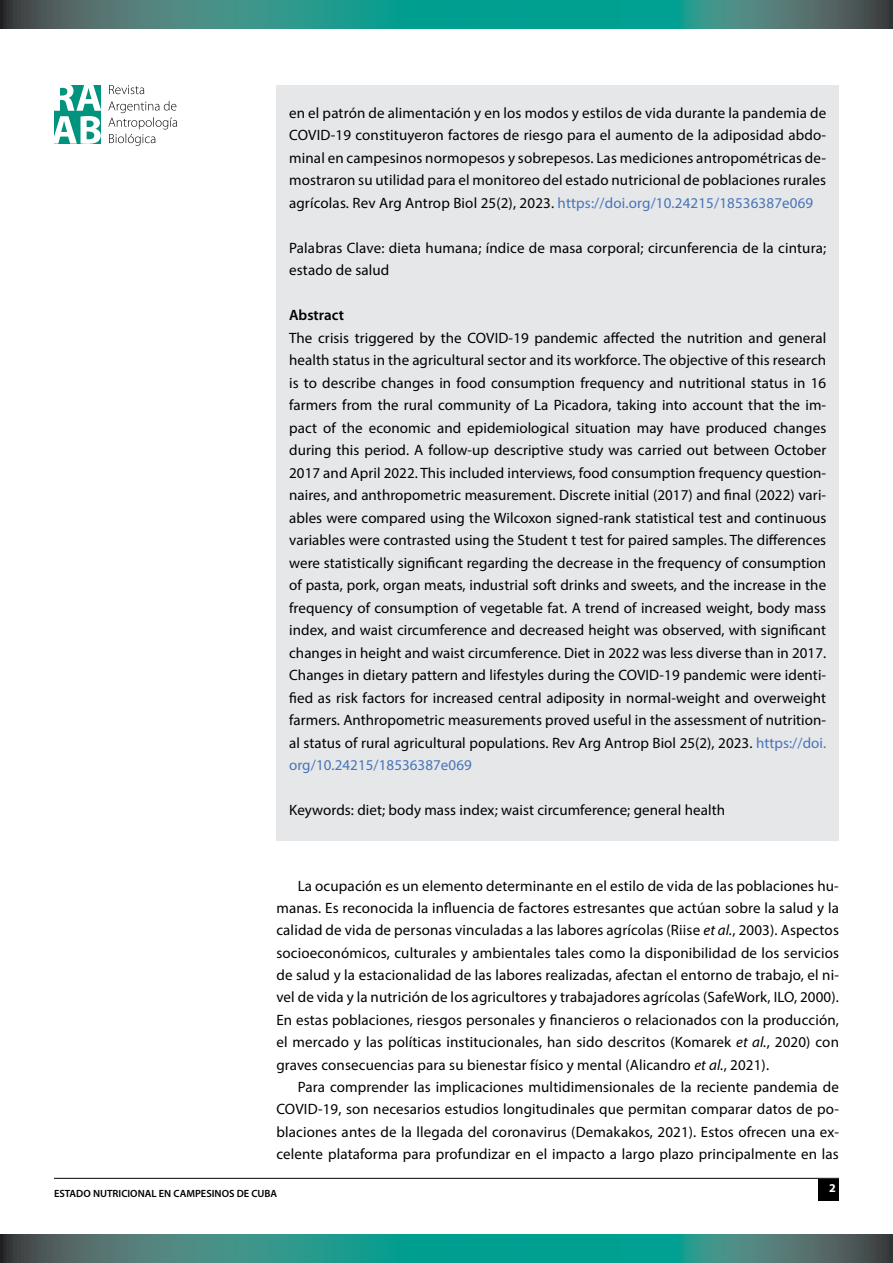
<style>
.page{position:relative;width:893px;height:1263px;background:#fff}
.page>*{position:absolute;margin:0;border:0;box-sizing:border-box;transform-origin:0 0}
.t1{font:15px/22.5px "Myriad Pro";letter-spacing:.01em;color:#000;text-align:justify}
.t2{font:600 15px "Myriad Pro";color:#000}
.t3{font:700 12px "Myriad Pro";color:#fff}
.t4{font:600 10.5px "Myriad Pro";color:#000}
.s1{color:#4774ba}
.s2{font-style:italic}
</style>
<div class="page">
<div style="left:819px;top:1179px;width:20px;height:21px;background:#000"></div>
<hr style="left:54px;top:1178px;width:785px;height:1px;background:#000">
<svg style="left:0;top:0;width:893px;height:28px;background:#2c887f"></svg>
<svg style="left:0;top:1234px;width:893px;height:29px;background:#2c887f"></svg>
<svg style="left:108px;top:101px;width:69px;height:45px"></svg>
<svg style="left:109px;top:85px;width:35px;height:9px"></svg>
<svg style="left:54px;top:85px;width:47px;height:59px"></svg>
<div style="left:276px;top:85px;width:563px;height:756px;background:#e6e7e8"></div>
<p class="t1" style="left:289px;top:101px;width:539px">en el patrón de alimentación y en los modos y estilos de vida durante la pandemia de COVID-19 constituyeron factores de riesgo para el aumento de la adiposidad abdo&shy;minal en campesinos normopesos y sobrepesos. Las mediciones antropométricas de&shy;mostraron su utilidad para el monitoreo del estado nutricional de poblaciones rurales agrícolas. Rev Arg Antrop Biol 25(2), 2023. <span class="s1">https://doi.org/10.24215/18536387e069</span></p>
<p class="t1" style="left:289px;top:236px;width:538px">Palabras Clave: dieta humana; índice de masa corporal; circunferencia de la cintura; estado de salud</p>
<p class="t2" style="left:289px;top:305px;width:56px">Abstract</p>
<p class="t1" style="left:289px;top:326px;width:539px">The crisis triggered by the COVID-19 pandemic affected the nutrition and general health status in the agricultural sector and its workforce. The objective of this research is to describe changes in food consumption frequency and nutritional status in 16 farmers from the rural community of La Picadora, taking into account that the im&shy;pact of the economic and epidemiological situation may have produced changes during this period. A follow-up descriptive study was carried out between October 2017 and April 2022. This included interviews, food consumption frequency question&shy;naires, and anthropometric measurement. Discrete initial (2017) and final (2022) vari&shy;ables were compared using the Wilcoxon signed-rank statistical test and continuous variables were contrasted using the Student t test for paired samples. The differences were statistically significant regarding the decrease in the frequency of consumption of pasta, pork, organ meats, industrial soft drinks and sweets, and the increase in the frequency of consumption of vegetable fat. A trend of increased weight, body mass index, and waist circumference and decreased height was observed, with significant changes in height and waist circumference. Diet in 2022 was less diverse than in 2017.<br>Changes in dietary pattern and lifestyles during the COVID-19 pandemic were identi&shy;fied as risk factors for increased central adiposity in normal-weight and overweight farmers. Anthropometric measurements proved useful in the assessment of nutrition&shy;al status of rural agricultural populations. Rev Arg Antrop Biol 25(2), 2023. <span class="s1">https://doi. org/10.24215/18536387e069</span></p>
<p class="t1" style="left:289px;top:799px;width:437px">Keywords: diet; body mass index; waist circumference; general health</p>
<p class="t1" style="left:276px;top:874px;width:564px;text-indent:21px">La ocupación es un elemento determinante en el estilo de vida de las poblaciones hu&shy;manas. Es reconocida la influencia de factores estresantes que actúan sobre la salud y la calidad de vida de personas vinculadas a las labores agrícolas (Riise <span class="s2">et al.</span>, 2003). Aspectos socioeconómicos, culturales y ambientales tales como la disponibilidad de los servicios de salud y la estacionalidad de las labores realizadas, afectan el entorno de trabajo, el ni&shy;vel de vida y la nutrición de los agricultores y trabajadores agrícolas (SafeWork, ILO, 2000).<br>En estas poblaciones, riesgos personales y financieros o relacionados con la producción, el mercado y las políticas institucionales, han sido descritos (Komarek <span class="s2">et al.</span>, 2020) con graves consecuencias para su bienestar físico y mental (Alicandro <span class="s2">et al.</span>, 2021).</p>
<p class="t1" style="left:276px;top:1075px;width:564px;text-indent:21px">Para comprender las implicaciones multidimensionales de la reciente pandemia de COVID-19, son necesarios estudios longitudinales que permitan comparar datos de po&shy;blaciones antes de la llegada del coronavirus (Demakakos, 2021). Estos ofrecen una ex&shy;celente plataforma para profundizar en el impacto a largo plazo principalmente en las</p>
<p class="t4" style="left:54px;top:1187px;width:225px">ESTADO NUTRICIONAL EN CAMPESINOS DE CUBA</p>
<p class="t3" style="left:829px;top:1180px;width:8px">2</p>
</div>
